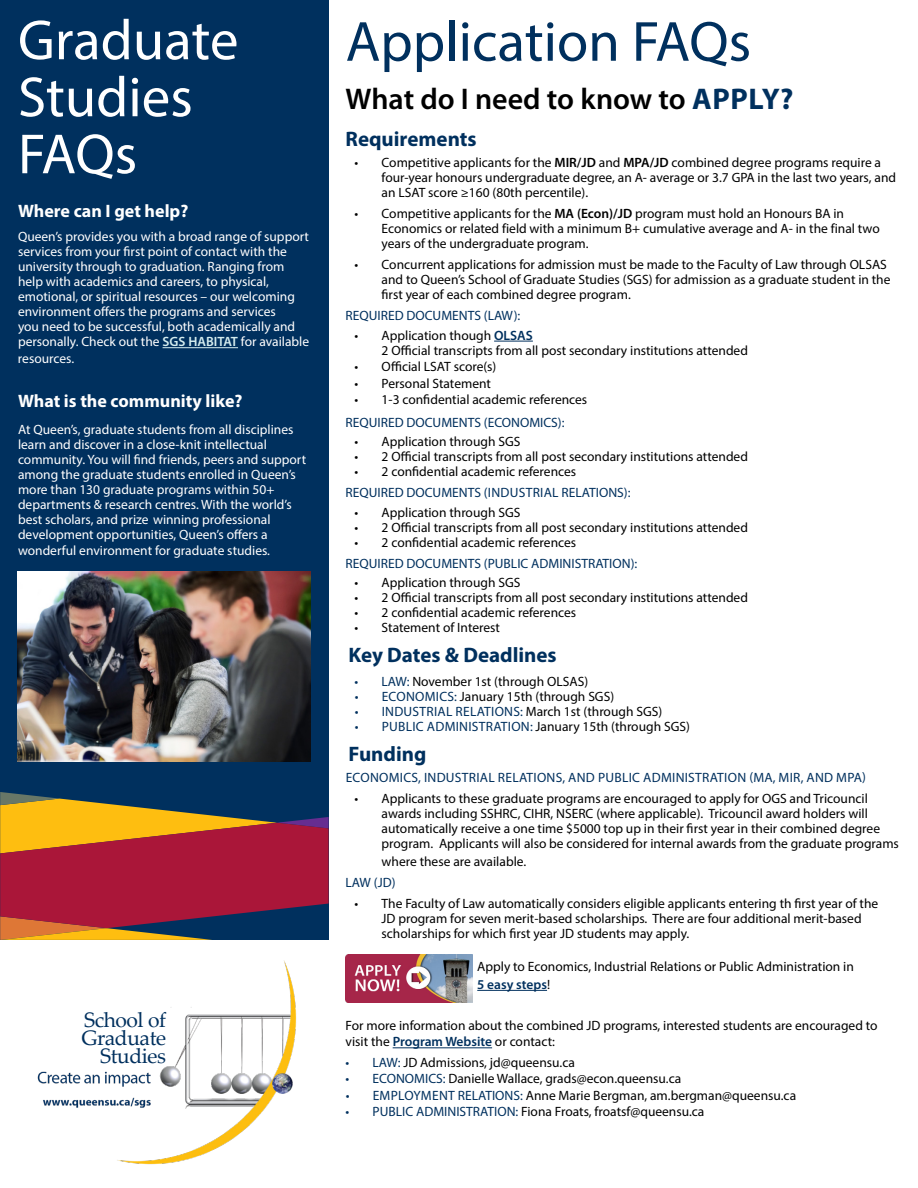
<style>
.page{position:relative;width:918px;height:1188px;background:#fff}
.page>*{position:absolute;margin:0;border:0;box-sizing:border-box;transform-origin:0 0}
.t1{font:57px/57px "Myriad Pro";color:#fff}
.t2{font:57px "Myriad Pro";color:#00305e}
.t3{font:600 30px "Myriad Pro";color:#000}
.t4{font:700 21px "Myriad Pro";color:#00305e}
.t5{font:21px/18px "Palatino Linotype";letter-spacing:-.02em;color:#00305e;text-align:right}
.t6{font:700 18px "Myriad Pro";color:#fff}
.t7{font:13.5px/15px "Myriad Pro";color:#000}
.t8{font:13.5px/15.1px "Myriad Pro";color:#fff}
.t9{font:13.5px "Myriad Pro";color:#00305e}
.t10{font:13.5px "Myriad Pro";letter-spacing:.02em;color:#00305e}
.t11{font:13.5px "Myriad Pro";letter-spacing:.02em;color:#000}
.s1{font-weight:600;color:#d5edef}
.s2{font-weight:700;color:#00305e}
.s3{font-weight:600}
.s4{font-weight:600;color:#00305e}
.s5{color:#00305e}
.s6{color:#000}
</style>
<div class="page">
<hr style="left:494px;top:341px;width:39px;height:1px;background:#00305e">
<div style="left:0;top:0;width:329px;height:940px;background:#00305e"></div>
<hr style="left:163px;top:347px;width:75px;height:1px;background:#d5edef">
<hr style="left:477px;top:990px;width:70px;height:1px;background:#00305e">
<hr style="left:393px;top:1047px;width:99px;height:1px;background:#00305e">
<svg style="left:0;top:792px;width:329px;height:148px"></svg>
<img style="left:17px;top:571px;width:294px;height:190px">
<img style="left:37px;top:960px;width:259px;height:205px">
<img style="left:346px;top:955px;width:126px;height:48px">
<p class="t1" style="left:18px;top:11px;width:222px">Graduate<br>Studies<br>FAQs</p>
<p class="t6" style="left:18px;top:200px;width:172px">Where can I get help?</p>
<p class="t8" style="left:18px;top:229px;width:293px">Queen’s provides you with a broad range of support services from your first point of contact with the university through to graduation. Ranging from help with academics and careers, to physical, emotional, or spiritual resources – our welcoming environment offers the programs and services<br>you need to be successful, both academically and personally. Check out the <span class="s1">SGS HABITAT</span> for available resources.</p>
<p class="t6" style="left:18px;top:389px;width:226px">What is the community like?</p>
<p class="t8" style="left:18px;top:421px;width:290px">At Queen’s, graduate students from all disciplines learn and discover in a close-knit intellectual community. You will find friends, peers and support among the graduate students enrolled in Queen’s more than 130 graduate programs within 50+ departments &amp; research centres. With the world’s best scholars, and prize winning professional development opportunities, Queen’s offers a wonderful environment for graduate studies.</p>
<p class="t5" style="left:81px;top:1010px;width:86px">School of<br>Graduate<br>Studies</p>
<h1 class="t2" style="left:346px;top:6px;width:407px">Application FAQs</h1>
<h2 class="t3" style="left:346px;top:80px;width:449px">What do I need to know to <span class="s2">APPLY?</span></h2>
<h3 class="t4" style="left:346px;top:125px;width:133px">Requirements</h3>
<p class="t7" style="left:382px;top:155px;width:516px;text-indent:-27px">• Competitive applicants for the <span class="s3">MIR/JD</span> and <span class="s3">MPA/JD</span> combined degree programs require a four-year honours undergraduate degree, an A- average or 3.7 GPA in the last two years, and an LSAT score ≥160 (80th percentile).</p>
<p class="t7" style="left:382px;top:206px;width:500px;text-indent:-27px">• Competitive applicants for the <span class="s3">MA (Econ)/JD</span> program must hold an Honours BA in<br>Economics or related field with a minimum B+ cumulative average and A- in the final two years of the undergraduate program.</p>
<p class="t7" style="left:382px;top:257px;width:510px;text-indent:-27px">• Concurrent applications for admission must be made to the Faculty of Law through OLSAS and to Queen’s School of Graduate Studies (SGS) for admission as a graduate student in the first year of each combined degree program.</p>
<p class="t9" style="left:346px;top:307px;width:176px">REQUIRED DOCUMENTS (LAW):</p>
<p class="t7" style="left:382px;top:328px;width:368px;text-indent:-27px">• Application though <span class="s4">OLSAS<br></span>2 Official transcripts from all post secondary institutions attended</p>
<p class="t7" style="left:355px;top:359px;width:143px">• Official LSAT score(s)</p>
<p class="t7" style="left:355px;top:376px;width:138px">• Personal Statement</p>
<p class="t7" style="left:355px;top:392px;width:234px">• 1-3 confidential academic references</p>
<p class="t9" style="left:346px;top:414px;width:221px">REQUIRED DOCUMENTS (ECONOMICS):</p>
<p class="t7" style="left:355px;top:434px;width:167px">• Application through SGS</p>
<p class="t7" style="left:355px;top:449px;width:395px">• 2 Official transcripts from all post secondary institutions attended</p>
<p class="t7" style="left:355px;top:464px;width:223px">• 2 confidential academic references</p>
<p class="t9" style="left:346px;top:484px;width:286px">REQUIRED DOCUMENTS (INDUSTRIAL RELATIONS):</p>
<p class="t7" style="left:355px;top:504px;width:167px">• Application through SGS</p>
<p class="t7" style="left:355px;top:519px;width:395px">• 2 Official transcripts from all post secondary institutions attended</p>
<p class="t7" style="left:355px;top:534px;width:223px">• 2 confidential academic references</p>
<p class="t9" style="left:346px;top:555px;width:293px">REQUIRED DOCUMENTS (PUBLIC ADMINISTRATION):</p>
<p class="t7" style="left:355px;top:575px;width:167px">• Application through SGS</p>
<p class="t7" style="left:355px;top:590px;width:395px">• 2 Official transcripts from all post secondary institutions attended</p>
<p class="t7" style="left:355px;top:605px;width:223px">• 2 confidential academic references</p>
<p class="t7" style="left:355px;top:620px;width:147px">• Statement of Interest</p>
<h3 class="t4" style="left:349px;top:641px;width:210px">Key Dates &amp; Deadlines</h3>
<p class="t7" style="left:355px;top:674px;width:235px"><span class="s5">• LAW:</span> November 1st (through OLSAS)</p>
<p class="t7" style="left:355px;top:689px;width:261px"><span class="s5">• ECONOMICS:</span> January 15th (through SGS)</p>
<p class="t10" style="left:355px;top:703px;width:309px">• INDUSTRIAL RELATIONS: <span class="s6">March 1st (through SGS)</span></p>
<p class="t11" style="left:355px;top:718px;width:337px"><span class="s5">• PUBLIC ADMINISTRATION:</span> January 15th (through SGS)</p>
<h3 class="t4" style="left:349px;top:740px;width:79px">Funding</h3>
<p class="t10" style="left:346px;top:769px;width:522px">ECONOMICS, INDUSTRIAL RELATIONS, AND PUBLIC ADMINISTRATION (MA, MIR, AND MPA)</p>
<p class="t7" style="left:382px;top:791px;width:519px;text-indent:-27px">• Applicants to these graduate programs are encouraged to apply for OGS and Tricouncil awards including SSHRC, CIHR, NSERC (where applicable). Tricouncil award holders will automatically receive a one time $5000 top up in their first year in their combined degree program. Applicants will also be considered for internal awards from the graduate programs</p>
<p class="t7" style="left:382px;top:854px;width:146px">where these are available.</p>
<p class="t9" style="left:346px;top:874px;width:51px">LAW (JD)</p>
<p class="t7" style="left:382px;top:896px;width:498px;text-indent:-27px">• The Faculty of Law automatically considers eligible applicants entering th first year of the<br>JD program for seven merit-based scholarships. There are four additional merit-based scholarships for which first year JD students may apply.</p>
<p class="t7" style="left:477px;top:957px;width:378px;line-height:18px">Apply to Economics, Industrial Relations or Public Administration in<br><span class="s4">5 easy steps</span>!</p>
<p class="t7" style="left:346px;top:1017px;width:534px;line-height:16.2px">For more information about the combined JD programs, interested students are encouraged to visit the <span class="s4">Program Website</span> or contact:</p>
<p class="t7" style="left:346px;top:1055px;width:231px"><span class="s5">• LAW:</span> JD Admissions, jd@queensu.ca</p>
<p class="t7" style="left:346px;top:1071px;width:337px"><span class="s5">• ECONOMICS:</span> Danielle Wallace, grads@econ.queensu.ca</p>
<p class="t7" style="left:346px;top:1087px;width:452px"><span class="s5">• EMPLOYMENT RELATIONS:</span> Anne Marie Bergman, am.bergman@queensu.ca</p>
<p class="t7" style="left:346px;top:1104px;width:360px"><span class="s5">• PUBLIC ADMINISTRATION:</span> Fiona Froats, froatsf@queensu.ca</p>
</div>
